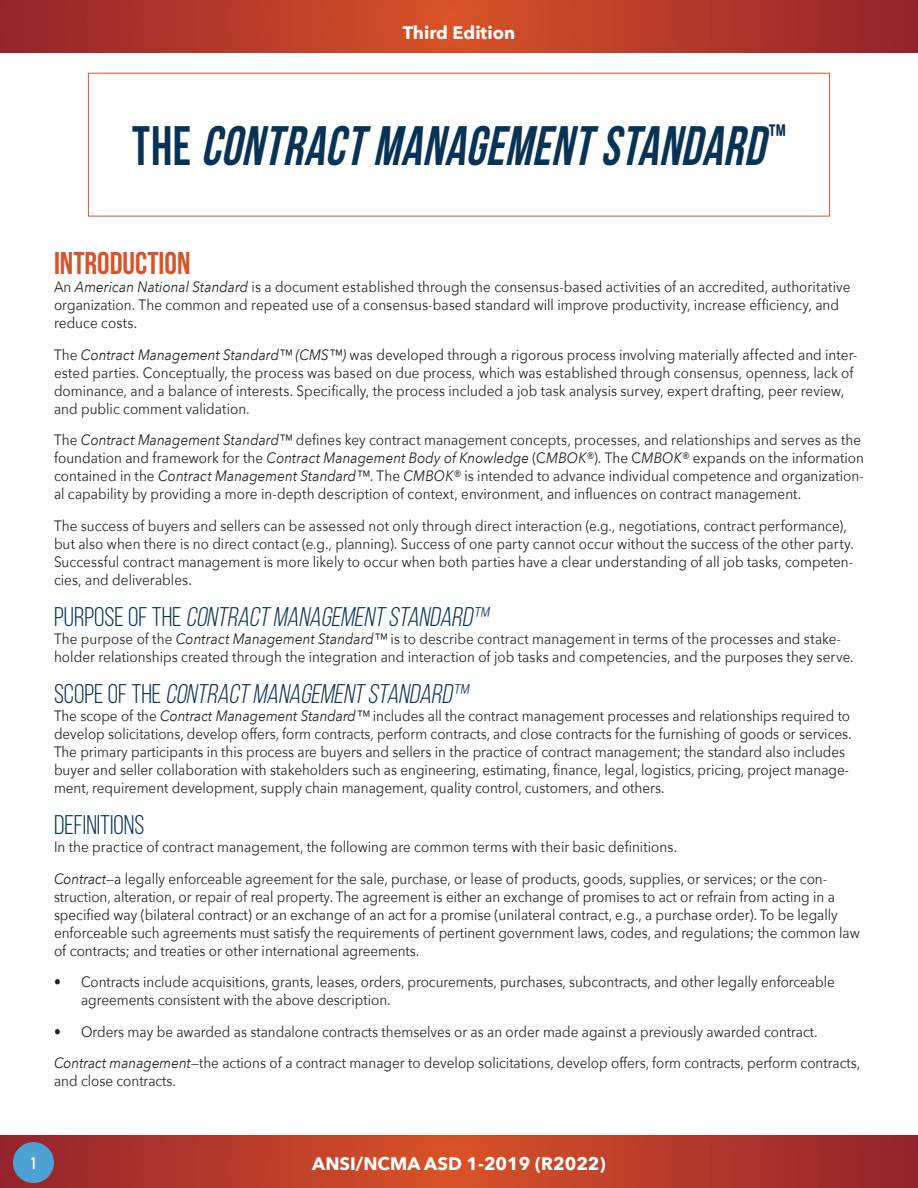
<style>
.page{position:relative;width:918px;height:1188px;background:#fff}
.page>*{position:absolute;margin:0;border:0;box-sizing:border-box;transform-origin:0 0}
.Text{font:italic 700 55.5px "Bebas Neue";color:#093355;scale:.9 1}
.Sub_01{font:700 31.5px "Bebas Neue";color:#d95327}
.Sub_02{font:italic 27px "Bebas Neue";color:#093355}
.Sub_02-2{font:27px "Bebas Neue";color:#093355}
.t1{font:700 18px "Avenir Next";color:#fff}
.Text-2{font:15px/18px "Avenir Next";color:#231f20;scale:.9 1}
.Text-3{font:15px/18px "Avenir Next";color:#201f1e;scale:.9 1}
.t2{font:15px "LEMONMILK";color:#fff;scale:.9 1}
.s1{font-style:normal}
.s2{font-style:italic}
.s3{font-style:italic;color:#231f20}
.s4{color:#231f20}
</style>
<div class="page">
<svg style="left:0;top:0;width:918px;height:53px;background:#b53a2a"></svg>
<svg style="left:0;top:1135px;width:918px;height:53px;background:#b53a2a"></svg>
<div style="left:13px;top:1142px;width:41px;height:41px;background:#4ca2d3;border-radius:50%"></div>
<p class="t1" style="left:403px;top:17px;width:114px">Third Edition</p>
<p class="Text" style="left:132px;top:116px;width:728px"><span class="s1">T H E</span> CONTRACTMANAGEMENTSTANDARD<sup>™</sup></p>
<p class="Sub_01" style="left:54px;top:246px;width:138px">INTRODUCTION</p>
<p class="Text-2" style="left:54px;top:277px;width:887px">An <span class="s2">American National Standard</span> is a document established through the consensus-based activities of an accredited, authoritative organization. The common and repeated use of a consensus-based standard will improve productivity, increase efficiency, and reduce costs.</p>
<p class="Text-2" style="left:54px;top:345px;width:894px">The <span class="s2">Contract Management Standard™ (CMS™)</span> was developed through a rigorous process involving materially affected and inter&shy;ested parties. Conceptually, the process was based on due process, which was established through consensus, openness, lack of dominance, and a balance of interests. Specifically, the process included a job task analysis survey, expert drafting, peer review, and public comment validation.</p>
<p class="Text-2" style="left:54px;top:430px;width:901px">The <span class="s2">Contract Management Standard™</span> defines key contract management concepts, processes, and relationships and serves as the foundation and framework for the <span class="s2">Contract Management Body of Knowledge</span> (C<span class="s2">MBOK®</span>). The C<span class="s2">MBOK®</span> expands on the information contained in the <span class="s2">Contract Management Standard™</span>. The <span class="s2">CMBOK®</span> is intended to advance individual competence and organization&shy;al capability by providing a more in-depth description of context, environment, and influences on contract management.</p>
<p class="Text-2" style="left:54px;top:516px;width:890px">The success of buyers and sellers can be assessed not only through direct interaction (e.g., negotiations, contract performance), but also when there is no direct contact (e.g., planning). Success of one party cannot occur without the success of the other party.<br>Successful contract management is more likely to occur when both parties have a clear understanding of all job tasks, competen&shy;cies, and deliverables.</p>
<p class="Sub_02" style="left:54px;top:602px;width:440px"><span class="s1">P U R P O S E O F T H E</span> CONTRACT MANAGEMENT STANDARD™</p>
<p class="Text-2" style="left:54px;top:629px;width:890px">The purpose of the <span class="s2">Contract Management Standard™</span> is to describe contract management in terms of the processes and stake&shy;holder relationships created through the integration and interaction of job tasks and competencies, and the purposes they serve.</p>
<p class="Sub_02" style="left:54px;top:679px;width:420px"><span class="s1">S C O P E O F T H E</span> CONTRACT MANAGEMENT STANDARD™</p>
<p class="Text-2" style="left:54px;top:706px;width:888px">The scope of the <span class="s2">Contract Management Standard™</span> includes all the contract management processes and relationships required to develop solicitations, develop offers, form contracts, perform contracts, and close contracts for the furnishing of goods or services.<br>The primary participants in this process are buyers and sellers in the practice of contract management; the standard also includes buyer and seller collaboration with stakeholders such as engineering, estimating, finance, legal, logistics, pricing, project manage&shy;ment, requirement development, supply chain management, quality control, customers, and others.</p>
<p class="Sub_02-2" style="left:54px;top:811px;width:92px">DEFINITIONS</p>
<p class="Text-2" style="left:54px;top:838px;width:694px">In the practice of contract management, the following are common terms with their basic definitions.</p>
<p class="Text-3" style="left:54px;top:869px;width:897px"><span class="s3">Contract</span><span class="s4">—a legally enforceable agreement for the sale, purchase, or lease of products, goods, supplies, or services; or the con&shy;struction, alteration, or repair of real property. The agreement is either an</span> exchange of promises to act or refrain from acting in a specified way (bilateral contract) or an exchange of an act for a promise (unilateral contract, e.g., a purchase order). To be legally enforceable such agreements must satisfy the requirements of pertinent government laws, codes, and regulations; the common law of contracts; and treaties or other international agreements.</p>
<p class="Text-2" style="left:81px;top:973px;width:839px;text-indent:-27px">• Contracts include acquisitions, grants, leases, orders, procurements, purchases, subcontracts, and other legally enforceable agreements consistent with the above description.</p>
<p class="Text-2" style="left:54px;top:1022px;width:850px">• Orders may be awarded as standalone contracts themselves or as an order made against a previously awarded contract.</p>
<p class="Text-2" style="left:54px;top:1054px;width:897px"><span class="s2">Contract management</span>—the actions of a contract manager to develop solicitations, develop offers, form contracts, perform contracts, and close contracts.</p>
<p class="t2" style="left:31px;top:1153px;width:7px">1</p>
<p class="t1" style="left:312px;top:1148px;width:295px">ANSI/NCMA ASD 1-2019 (R2022)</p>
</div>
